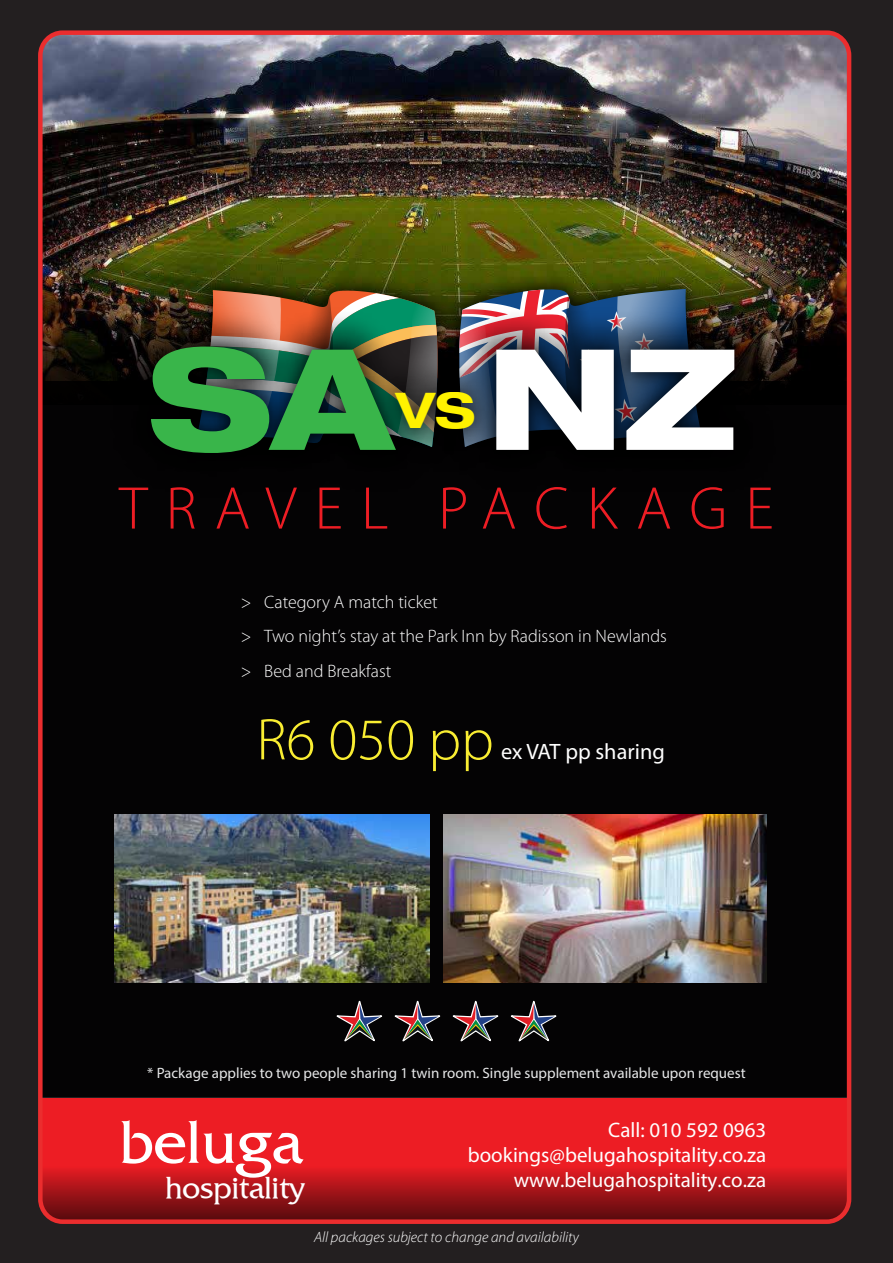
<style>
.page{position:relative;width:893px;height:1263px;background:#231f20}
.page>*{position:absolute;margin:0;border:0;box-sizing:border-box;transform-origin:0 0}
.t1{font:800 expanded 140.4px "Helvetica Neue LT Std";color:#39b54a}
.t2{font:800 expanded 140.4px "Helvetica Neue LT Std";color:#fff}
.t3{font:300 60.75px "Myriad Pro";letter-spacing:.3em;color:#ed1d24}
.t4{font:300 59.4px "Myriad Pro";color:#f9ed32}
.t5{font:700 expanded 49.35px "Helvetica Neue LT Std";color:#fff200}
.t6{font:31.5px "Friz Quadrata";color:#fff}
.t7{font:22.35px "Myriad Pro";color:#fff}
.t8{font:21px/25.2px "Myriad";color:#fff;text-align:right}
.t9{font:300 18px/34.5px "Myriad Pro";color:#fff}
.t10{font:15px "Myriad Pro";color:#e6e7e8}
.t11{font:italic 300 15px "Myriad Pro";color:#fff}
</style>
<div class="page">
<img style="left:43px;top:35px;width:803px;height:243px">
<img style="left:43px;top:278px;width:803px;height:103px">
<div style="left:40px;top:381px;width:809px;height:715px;background:#040304"></div>
<div style="left:40px;top:1099px;width:809px;height:123px;background:#ed1d24"></div>
<div style="left:40px;top:1167px;width:809px;height:55px;background:linear-gradient(to bottom,#e91a21,#4a0d10)"></div>
<div style="left:38px;top:30px;width:813px;height:1194px;border:4px solid #eb2d2e;border-radius:23px"></div>
<svg style="left:121px;top:1120px;width:183px;height:58px"></svg>
<svg style="left:336px;top:1000px;width:221px;height:42px"></svg>
<img style="left:444px;top:814px;width:322px;height:169px">
<img style="left:114px;top:814px;width:315px;height:169px">
<img style="left:434px;top:263px;width:294px;height:36px">
<svg style="left:463px;top:289px;width:239px;height:10px;background:#465046"></svg>
<img style="left:171px;top:265px;width:292px;height:34px">
<svg style="left:196px;top:290px;width:241px;height:9px;background:#75542b"></svg>
<img style="left:105px;top:299px;width:677px;height:82px">
<img style="left:122px;top:308px;width:642px;height:139px">
<h1 class="t1" style="left:148px;top:310px;width:246px">SA</h1>
<h1 class="t2" style="left:486px;top:310px;width:253px">NZ</h1>
<h2 class="t3" style="left:119px;top:475px;width:656px">TRAVEL PACKAGE</h2>
<h3 class="t5" style="left:396px;top:380px;width:81px">VS</h3>
<p class="t9" style="left:241px;top:585px;width:428px">&gt; Category A match ticket<br>&gt; Two night’s stay at the Park Inn by Radisson in Newlands &gt; Bed and Breakfast</p>
<h3 class="t4" style="left:256px;top:707px;width:239px">R6 050 pp</h3>
<p class="t7" style="left:501px;top:738px;width:165px">ex VAT pp sharing</p>
<p class="t10" style="left:147px;top:1064px;width:600px">* Package applies to two people sharing 1 twin room. Single supplement available upon request</p>
<h3 class="t6" style="left:166px;top:1170px;width:141px">hospitality</h3>
<p class="t8" style="left:468px;top:1117px;width:300px">Call: 010 592 0963 bookings@belugahospitality.co.za www.belugahospitality.co.za</p>
<p class="t11" style="left:314px;top:1229px;width:266px">All packages subject to change and availability</p>
</div>
